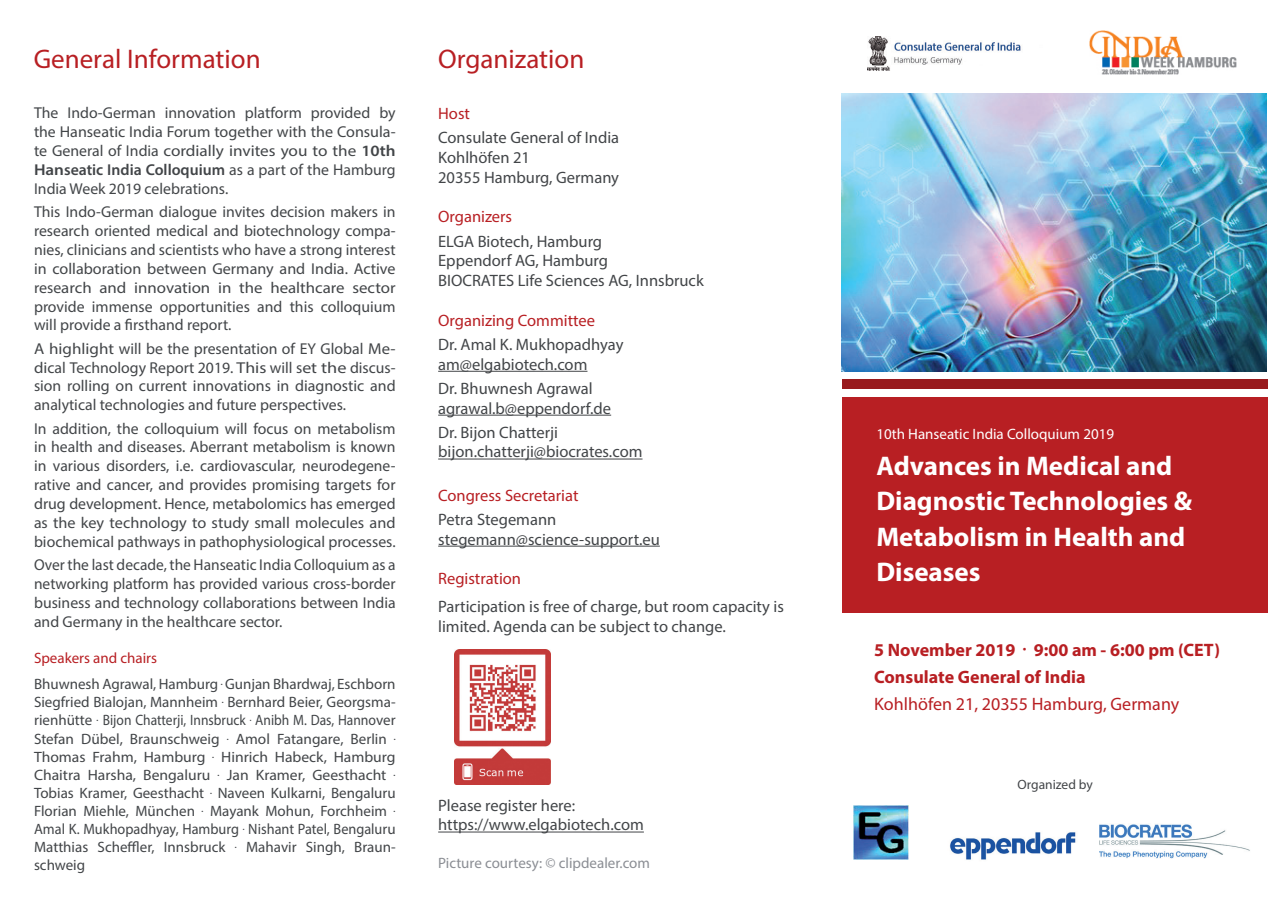
<style>
.page{position:relative;width:1272px;height:902px;background:#fff}
.page>*{position:absolute;margin:0;border:0;box-sizing:border-box;transform-origin:0 0}
.t1{font:700 27px/35.5px "Myriad Pro";color:#fff}
.t2{font:27px "Myriad Pro";color:#b81f23}
.t3{font:700 18px/27px "Myriad Pro";color:#b81f23}
.t4{font:18px "Myriad Pro";color:#b81f23}
.t5{font:16.5px/19.8px "Myriad Pro";color:#424548}
.t6{font:16.5px "Myriad Pro";color:#b81f23}
.t7{font:15.75px/18.9px "Myriad Pro";color:#424548;text-align:justify}
.t8{font:15.75px/18.9px "Myriad Pro";color:#424548;text-align:justify;scale:1.06 1}
.t9{font:15px/18.1px "Myriad Pro";color:#424548;text-align:justify}
.t10{font:15px "Myriad Pro";color:#fff}
.t11{font:15px "Myriad Pro";color:#8b8e94}
.t12{font:15px "Myriad Pro";color:#b81f23}
.t13{font:13.5px "Myriad Pro";color:#424548}
.s1{font-weight:600}
.s2{font-size:21px}
</style>
<div class="page">
<img style="left:841px;top:94px;width:425px;height:277px">
<div style="left:842px;top:379px;width:425px;height:10px;background:#981a1d"></div>
<div style="left:842px;top:396px;width:425px;height:216px;background:#b81f23"></div>
<img style="left:867px;top:36px;width:154px;height:34px">
<img style="left:1089px;top:30px;width:147px;height:44px">
<img style="left:853px;top:805px;width:55px;height:54px">
<img style="left:950px;top:832px;width:126px;height:28px">
<img style="left:1099px;top:824px;width:151px;height:34px">
<hr style="left:438px;top:371px;width:149px;height:1px;background:#424548">
<hr style="left:438px;top:414px;width:173px;height:1px;background:#424548">
<hr style="left:438px;top:458px;width:204px;height:1px;background:#424548">
<hr style="left:438px;top:545px;width:222px;height:1px;background:#424548">
<hr style="left:438px;top:831px;width:206px;height:1px;background:#424548">
<img style="left:454px;top:649px;width:96px;height:135px">
<h1 class="t2" style="left:34px;top:42px;width:228px">General Information</h1>
<p class="t7" style="left:34px;top:103px;width:363px">The Indo-German innovation platform provided by the Hanseatic India Forum together with the Consula&shy;te General of India cordially invites you to the <span class="s1">10th Hanseatic India Colloquium</span> as a part of the Hamburg India Week 2019 celebrations.</p>
<p class="t7" style="left:34px;top:202px;width:363px">This Indo-German dialogue invites decision makers in research oriented medical and biotechnology compa&shy;nies, clinicians and scientists who have a strong interest in collaboration between Germany and India. Active research and innovation in the healthcare sector provide immense opportunities and this colloquium will provide a firsthand report.</p>
<p class="t8" style="left:34px;top:338px;width:342px">A highlight will be the presentation of EY Global Me&shy;dical Technology Report 2019. This will set the discus&shy;sion rolling on current innovations in diagnostic and analytical technologies and future perspectives.</p>
<p class="t7" style="left:34px;top:418px;width:363px">In addition, the colloquium will focus on metabolism in health and diseases. Aberrant metabolism is known in various disorders, i.e. cardiovascular, neurodegene&shy;rative and cancer, and provides promising targets for drug development. Hence, metabolomics has emerged as the key technology to study small molecules and biochemical pathways in pathophysiological processes.</p>
<p class="t7" style="left:34px;top:555px;width:363px">Over the last decade, the Hanseatic India Colloquium as a networking platform has provided various cross-border business and technology collaborations between India and Germany in the healthcare sector.</p>
<p class="t12" style="left:34px;top:648px;width:125px">Speakers and chairs</p>
<p class="t9" style="left:34px;top:675px;width:363px">Bhuwnesh Agrawal, Hamburg . Gunjan Bhardwaj, Eschborn Siegfried Bialojan, Mannheim . Bernhard Beier, Georgsma&shy;rienhütte . Bijon Chatterji, Innsbruck . Anibh M. Das, Hannover Stefan Dübel, Braunschweig . Amol Fatangare, Berlin .<br>Thomas Frahm, Hamburg . Hinrich Habeck, Hamburg Chaitra Harsha, Bengaluru . Jan Kramer, Geesthacht .<br>Tobias Kramer, Geesthacht . Naveen Kulkarni, Bengaluru Florian Miehle, München . Mayank Mohun, Forchheim .<br>Amal K. Mukhopadhyay, Hamburg . Nishant Patel, Bengaluru Matthias Scheffler, Innsbruck . Mahavir Singh, Braun&shy;schweig</p>
<h1 class="t2" style="left:438px;top:43px;width:148px">Organization</h1>
<p class="t6" style="left:438px;top:103px;width:33px">Host</p>
<p class="t5" style="left:438px;top:127px;width:182px">Consulate General of India<br>Kohlhöfen 21<br>20355 Hamburg, Germany</p>
<p class="t6" style="left:438px;top:207px;width:75px">Organizers</p>
<p class="t5" style="left:438px;top:231px;width:267px">ELGA Biotech, Hamburg<br>Eppendorf AG, Hamburg<br>BIOCRATES Life Sciences AG, Innsbruck</p>
<p class="t6" style="left:438px;top:310px;width:158px">Organizing Committee</p>
<p class="t5" style="left:438px;top:334px;width:187px">Dr. Amal K. Mukhopadhyay am@elgabiotech.com</p>
<p class="t5" style="left:438px;top:378px;width:174px">Dr. Bhuwnesh Agrawal agrawal.b@eppendorf.de</p>
<p class="t5" style="left:438px;top:422px;width:206px">Dr. Bijon Chatterji bijon.chatterji@biocrates.com</p>
<p class="t6" style="left:438px;top:485px;width:142px">Congress Secretariat</p>
<p class="t5" style="left:438px;top:509px;width:223px">Petra Stegemann stegemann@science-support.eu</p>
<p class="t6" style="left:438px;top:568px;width:84px">Registration</p>
<p class="t5" style="left:438px;top:596px;width:347px">Participation is free of charge, but room capacity is limited. Agenda can be subject to change.</p>
<p class="t5" style="left:438px;top:794px;width:207px">Please register here: https://www.elgabiotech.com</p>
<p class="t11" style="left:438px;top:853px;width:213px">Picture courtesy: © clipdealer.com</p>
<p class="t10" style="left:876px;top:425px;width:239px">10th Hanseatic India Colloquium 2019</p>
<h1 class="t1" style="left:876px;top:447px;width:317px">Advances in Medical and<br>Diagnostic Technologies &amp;<br>Metabolism in Health and<br>Diseases</h1>
<p class="t3" style="left:874px;top:636px;width:347px">5 November 2019 <span class="s2">.</span> 9:00 am - 6:00 pm (CET)<br>Consulate General of India</p>
<p class="t4" style="left:874px;top:693px;width:306px">Kohlhöfen 21, 20355 Hamburg, Germany</p>
<p class="t13" style="left:1017px;top:776px;width:77px">Organized by</p>
</div>
